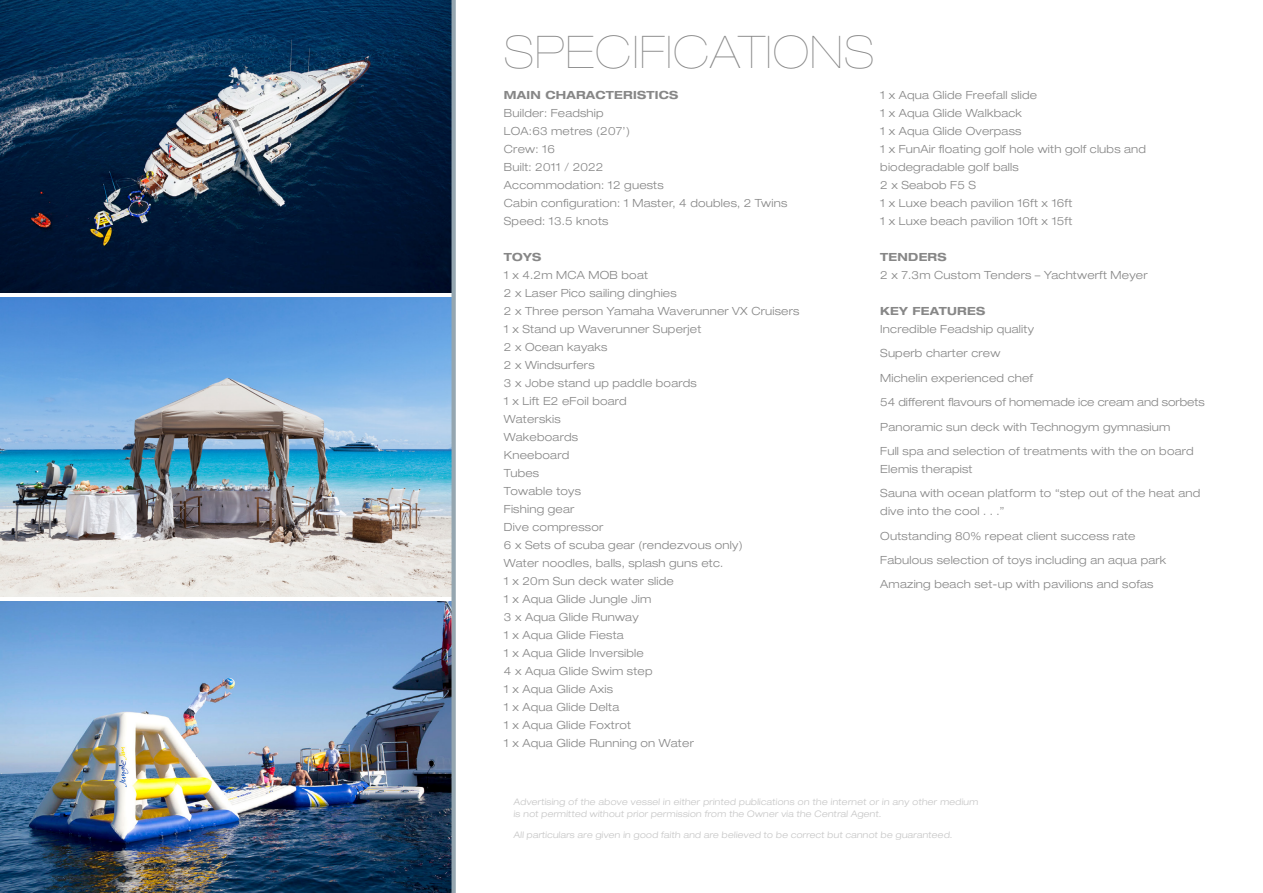
<style>
.page{position:relative;width:1263px;height:893px;background:#fff}
.page>*{position:absolute;margin:0;border:0;box-sizing:border-box;transform-origin:0 0}
.t1{font:200 expanded 45px "Helvetica Neue LT Std";letter-spacing:.03em;color:#878787}
.t2{font:300 expanded 11.25px/18px "Helvetica Neue LT Std";letter-spacing:.02em;color:#878787}
.t3{font:700 expanded 11.25px "Helvetica Neue LT Std";letter-spacing:.02em;color:#878787}
.t4{font:300 expanded 9px/12px "Helvetica Neue LT Std";color:#c6c6c6}
</style>
<div class="page">
<img style="left:0;top:0;width:451px;height:292px">
<img style="left:0;top:297px;width:451px;height:300px">
<img style="left:0;top:602px;width:451px;height:291px">
<div style="left:451px;top:0;width:5px;height:893px;background:#95a6b0"></div>
<h1 class="t1" style="left:504px;top:25px;width:372px">SPECIFICATIONS</h1>
<p class="t3" style="left:504px;top:88px;width:176px">MAIN CHARACTERISTICS</p>
<p class="t2" style="left:504px;top:104px;width:285px">Builder: Feadship<br>LOA:63 metres (207’)<br>Crew: 16<br>Built: 2011 / 2022<br>Accommodation: 12 guests<br>Cabin configuration: 1 Master, 4 doubles, 2 Twins<br>Speed: 13.5 knots</p>
<p class="t3" style="left:504px;top:250px;width:39px">TOYS</p>
<p class="t2" style="left:504px;top:266px;width:297px">1 x 4.2m MCA MOB boat<br>2 x Laser Pico sailing dinghies<br>2 x Three person Yamaha Waverunner VX Cruisers<br>1 x Stand up Waverunner Superjet<br>2 x Ocean kayaks<br>2 x Windsurfers<br>3 x Jobe stand up paddle boards<br>1 x Lift E2 eFoil board<br>Waterskis<br>Wakeboards<br>Kneeboard<br>Tubes<br>Towable toys<br>Fishing gear<br>Dive compressor<br>6 x Sets of scuba gear (rendezvous only)<br>Water noodles, balls, splash guns etc.<br>1 x 20m Sun deck water slide<br>1 x Aqua Glide Jungle Jim<br>3 x Aqua Glide Runway<br>1 x Aqua Glide Fiesta<br>1 x Aqua Glide Inversible<br>4 x Aqua Glide Swim step<br>1 x Aqua Glide Axis<br>1 x Aqua Glide Delta<br>1 x Aqua Glide Foxtrot<br>1 x Aqua Glide Running on Water</p>
<p class="t2" style="left:880px;top:86px;width:267px">1 x Aqua Glide Freefall slide<br>1 x Aqua Glide Walkback<br>1 x Aqua Glide Overpass<br>1 x FunAir floating golf hole with golf clubs and biodegradable golf balls<br>2 x Seabob F5 S<br>1 x Luxe beach pavilion 16ft x 16ft<br>1 x Luxe beach pavilion 10ft x 15ft</p>
<p class="t3" style="left:880px;top:250px;width:68px">TENDERS</p>
<p class="t2" style="left:880px;top:266px;width:269px">2 x 7.3m Custom Tenders – Yachtwerft Meyer</p>
<p class="t3" style="left:880px;top:304px;width:106px">KEY FEATURES</p>
<p class="t2" style="left:880px;top:317px;width:326px;line-height:24.5px">Incredible Feadship quality<br>Superb charter crew<br>Michelin experienced chef<br>54 different flavours of homemade ice cream and sorbets Panoramic sun deck with Technogym gymnasium<br>Full spa and selection of treatments with the on board</p>
<p class="t2" style="left:880px;top:457px;width:321px;line-height:24.5px">Elemis therapist<br>Sauna with ocean platform to “step out of the heat and</p>
<p class="t2" style="left:880px;top:499px;width:288px;line-height:24.5px">dive into the cool . . .”<br>Outstanding 80% repeat client success rate Fabulous selection of toys including an aqua park Amazing beach set-up with pavilions and sofas</p>
<p class="t4" style="left:513px;top:795px;width:467px">Advertising of the above vessel in either printed publications on the internet or in any other medium is not permitted without prior permission from the Owner via the Central Agent.</p>
<p class="t4" style="left:513px;top:828px;width:441px">All particulars are given in good faith and are believed to be correct but cannot be guaranteed.</p>
</div>
